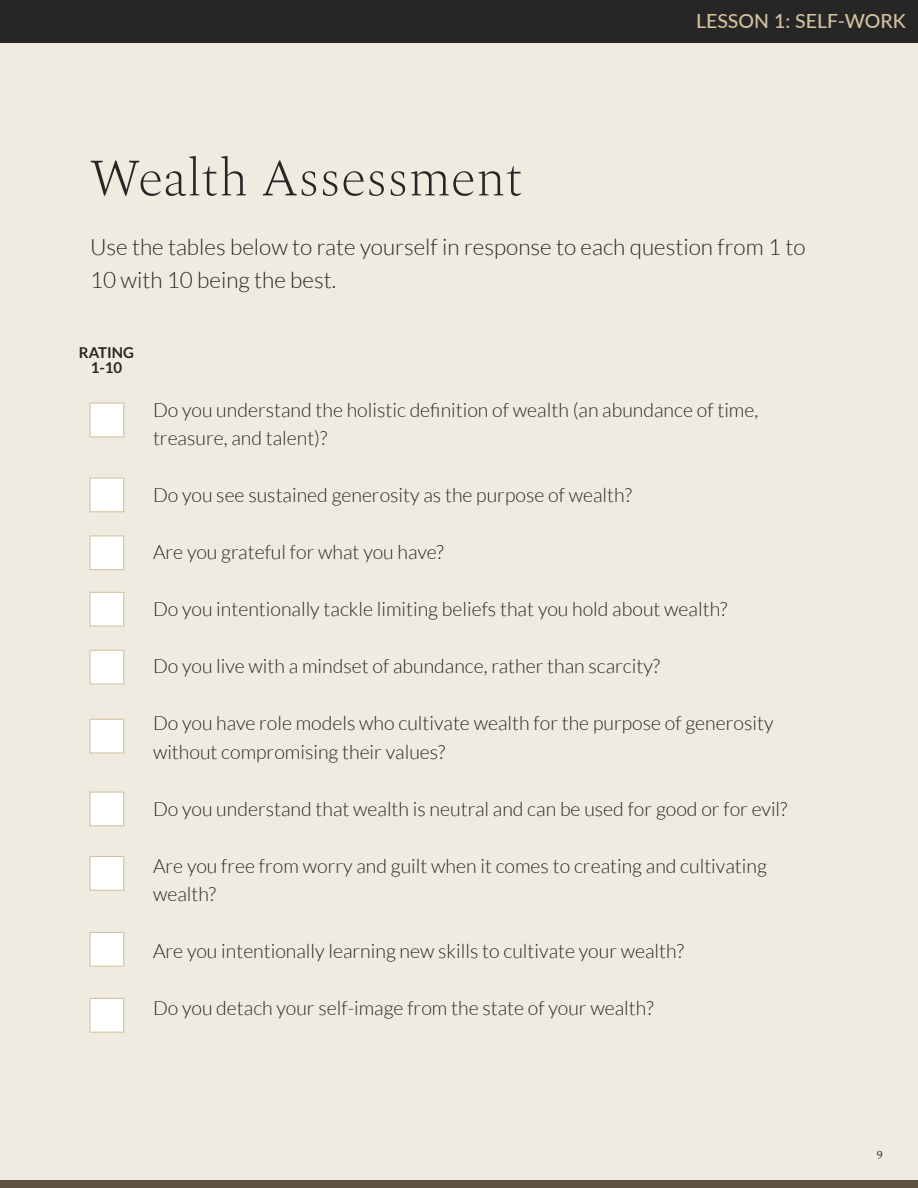
<style>
.page{position:relative;width:918px;height:1188px;background:#efebe0}
.page>*{position:absolute;margin:0;border:0;box-sizing:border-box;transform-origin:0 0}
.t1{font:200 52.5px "Spectral";color:#262626}
.t2{font:300 22.5px/33px "Lato";color:#262626}
.t3{font:300 19.5px/28.5px "Lato";color:#262626}
.t4{font:500 19.5px "Lato";color:#d3c19d}
.t5{font:700 15px/15px "Lato";color:#262626;text-align:center}
.t6{font:12px "Spectral";color:#383838}
</style>
<div class="page">
<div style="left:0;top:0;width:918px;height:43px;background:#262626"></div>
<div style="left:0;top:1180px;width:918px;height:8px;background:#5e5242"></div>
<div style="left:89px;top:403px;width:35px;height:34px;background:#fff;border:1px solid #d3c19d"></div>
<div style="left:89px;top:478px;width:35px;height:34px;background:#fff;border:1px solid #d3c19d"></div>
<div style="left:89px;top:592px;width:35px;height:35px;background:#fff;border:1px solid #d3c19d"></div>
<div style="left:89px;top:535px;width:35px;height:35px;background:#fff;border:1px solid #d3c19d"></div>
<div style="left:89px;top:650px;width:35px;height:35px;background:#fff;border:1px solid #d3c19d"></div>
<div style="left:89px;top:719px;width:35px;height:35px;background:#fff;border:1px solid #d3c19d"></div>
<div style="left:89px;top:856px;width:35px;height:35px;background:#fff;border:1px solid #d3c19d"></div>
<div style="left:89px;top:792px;width:35px;height:34px;background:#fff;border:1px solid #d3c19d"></div>
<div style="left:89px;top:998px;width:35px;height:35px;background:#fff;border:1px solid #d3c19d"></div>
<div style="left:89px;top:932px;width:35px;height:35px;background:#fff;border:1px solid #d3c19d"></div>
<h1 class="t1" style="left:90px;top:140px;width:434px">Wealth Assessment</h1>
<p class="t4" style="left:696px;top:7px;width:211px">LESSON 1: SELF-WORK</p>
<p class="t2" style="left:90px;top:230px;width:717px">Use the tables below to rate yourself in response to each question from 1 to<br>10 with 10 being the best.</p>
<p class="t5" style="left:79px;top:345px;width:57px">RATING<br>1-10</p>
<p class="t3" style="left:153px;top:396px;width:607px">Do you understand the holistic definition of wealth (an abundance of time, treasure, and talent)?</p>
<p class="t3" style="left:153px;top:481px;width:480px">Do you see sustained generosity as the purpose of wealth?</p>
<p class="t3" style="left:153px;top:538px;width:292px">Are you grateful for what you have?</p>
<p class="t3" style="left:153px;top:595px;width:576px">Do you intentionally tackle limiting beliefs that you hold about wealth?</p>
<p class="t3" style="left:153px;top:652px;width:509px">Do you live with a mindset of abundance, rather than scarcity?</p>
<p class="t3" style="left:153px;top:709px;width:622px">Do you have role models who cultivate wealth for the purpose of generosity without compromising their values?</p>
<p class="t3" style="left:153px;top:795px;width:636px">Do you understand that wealth is neutral and can be used for good or for evil?</p>
<p class="t3" style="left:153px;top:852px;width:615px">Are you free from worry and guilt when it comes to creating and cultivating wealth?</p>
<p class="t3" style="left:153px;top:937px;width:533px">Are you intentionally learning new skills to cultivate your wealth?</p>
<p class="t3" style="left:153px;top:994px;width:502px">Do you detach your self-image from the state of your wealth?</p>
<p class="t6" style="left:877px;top:1146px;width:7px">9</p>
</div>
